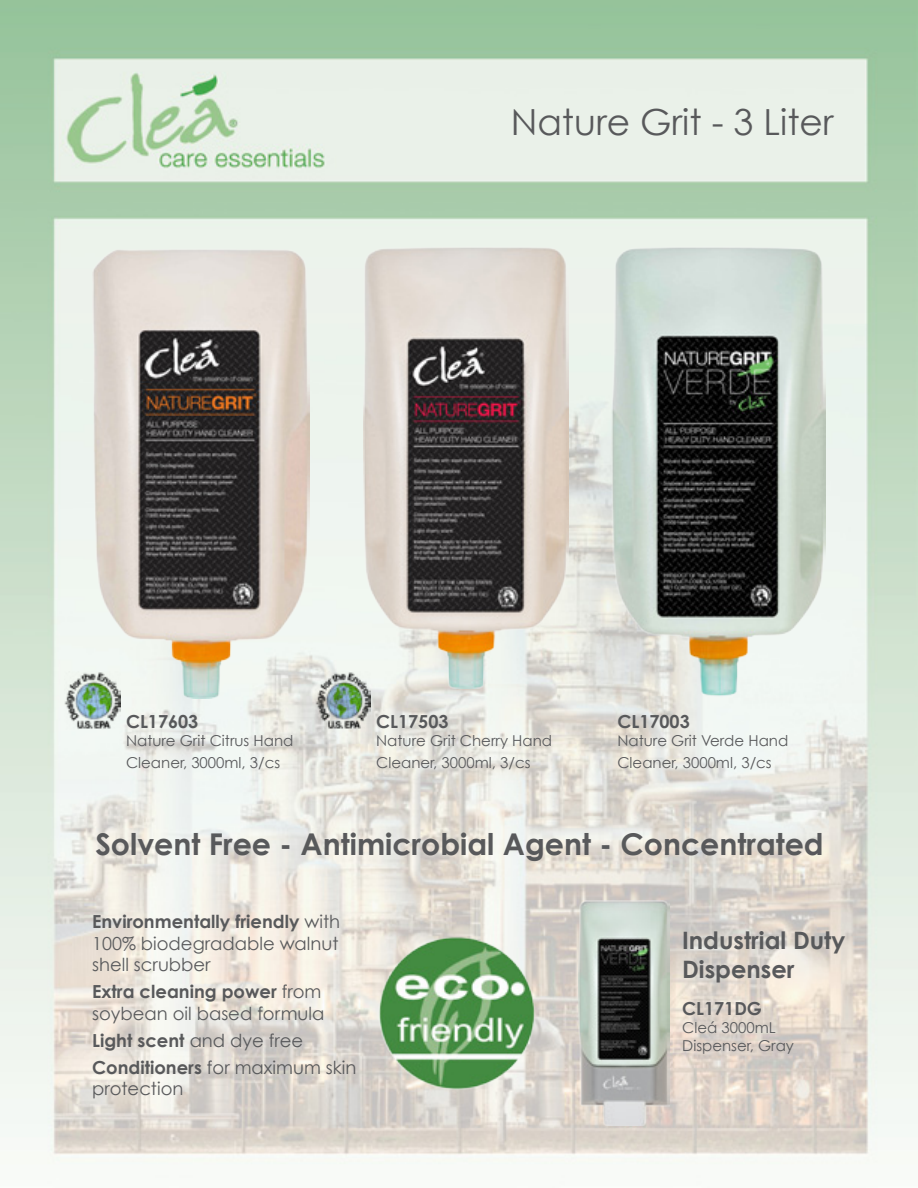
<style>
.page{position:relative;width:918px;height:1188px;background:#fff}
.page>*{position:absolute;margin:0;border:0;box-sizing:border-box;transform-origin:0 0}
.t1{font:36px "Century Gothic";color:#58595b}
.t2{font:700 30px "Century Gothic";color:#58595b}
.t3{font:700 24px/28.8px "Century Gothic";color:#58595b}
.t4{font:18px/21.6px "Century Gothic";color:#58595b}
.t5{font:700 18px "Century Gothic";color:#58595b}
.t6{font:15px/21.6px "Century Gothic";color:#58595b}
.s1{font-weight:700}
</style>
<div class="page">
<img style="left:0;top:0;width:918px;height:1164px">
<img style="left:65px;top:672px;width:56px;height:57px">
<img style="left:315px;top:672px;width:56px;height:57px">
<img style="left:376px;top:931px;width:162px;height:163px">
<img style="left:363px;top:247px;width:205px;height:441px">
<img style="left:92px;top:248px;width:218px;height:451px">
<img style="left:612px;top:247px;width:213px;height:450px">
<img style="left:578px;top:901px;width:92px;height:225px">
<h1 class="t1" style="left:511px;top:100px;width:325px">Nature Grit - 3 Liter</h1>
<p class="t5" style="left:126px;top:710px;width:74px">CL17603</p>
<p class="t6" style="left:126px;top:730px;width:169px">Nature Grit Citrus Hand<br>Cleaner, 3000ml, 3/cs</p>
<p class="t5" style="left:376px;top:710px;width:74px">CL17503</p>
<p class="t6" style="left:376px;top:730px;width:177px">Nature Grit Cherry Hand<br>Cleaner, 3000ml, 3/cs</p>
<p class="t5" style="left:617px;top:710px;width:74px">CL17003</p>
<p class="t6" style="left:617px;top:730px;width:173px">Nature Grit Verde Hand<br>Cleaner, 3000ml, 3/cs</p>
<h2 class="t2" style="left:95px;top:825px;width:730px">Solvent Free - Antimicrobial Agent - Concentrated</h2>
<p class="t4" style="left:92px;top:910px;width:249px;text-align:justify"><span class="s1">Environmentally friendly</span> with 100% biodegradable walnut shell scrubber</p>
<p class="t4" style="left:92px;top:981px;width:234px"><span class="s1">Extra cleaning power</span> from soybean oil based formula</p>
<p class="t4" style="left:92px;top:1026px;width:266px;line-height:27px"><span class="s1">Light scent</span> and dye free<br><span class="s1">Conditioners</span> for maximum skin</p>
<p class="t4" style="left:92px;top:1078px;width:93px">protection</p>
<h3 class="t3" style="left:682px;top:926px;width:165px">Industrial Duty<br>Dispenser</h3>
<p class="t5" style="left:682px;top:997px;width:81px">CL171DG</p>
<p class="t6" style="left:682px;top:1018px;width:113px;line-height:18px">Cleá 3000mL<br>Dispenser, Gray</p>
</div>
